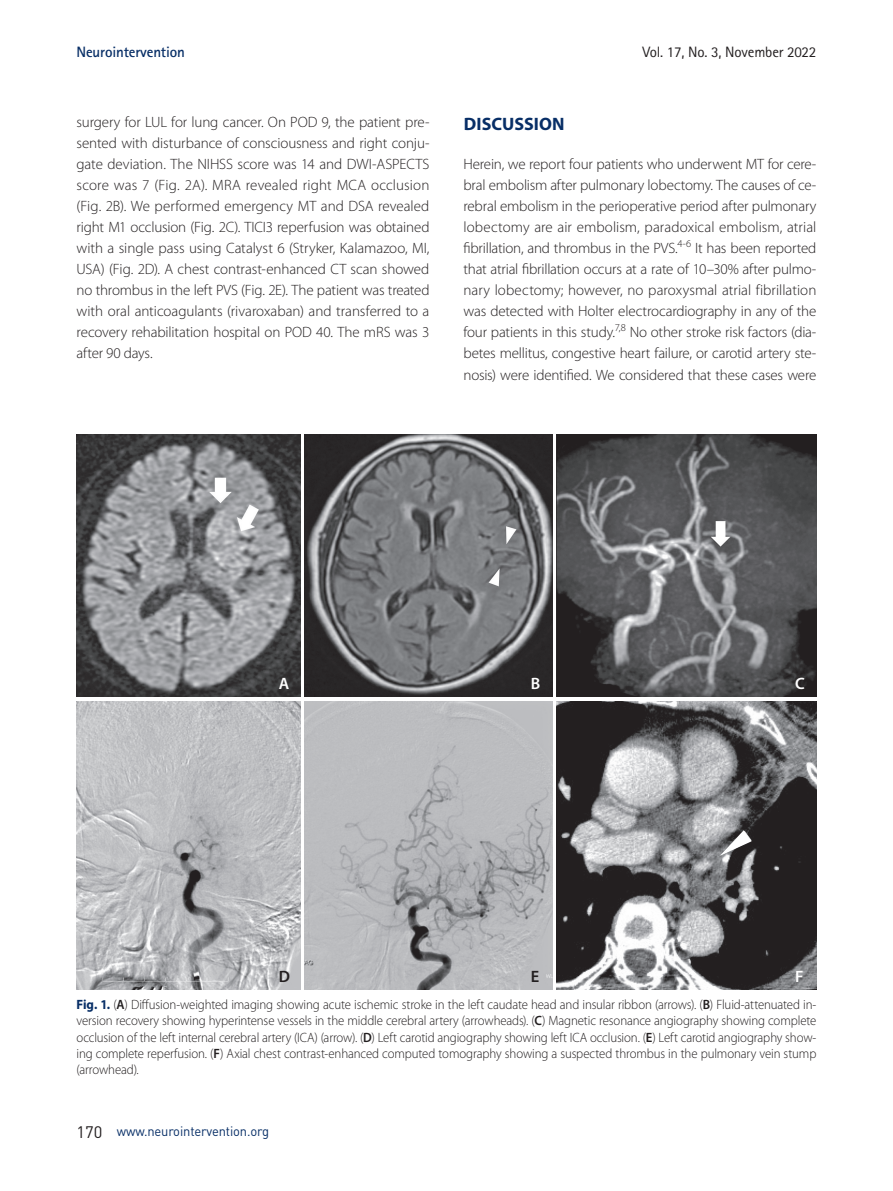
<style>
.page{position:relative;width:893px;height:1191px;background:#fff}
.page>*{position:absolute;margin:0;border:0;box-sizing:border-box;transform-origin:0 0}
.t1{font:700 18px "Myriad Pro";letter-spacing:.005em;color:#072e66}
.t2{font:600 16.5px "Myriad Pro";color:#fff}
.t3{font:16.5px "DIN Pro";color:#231f20}
.t4{font:600 16.5px "Myriad Pro";color:#231f20}
.t5{font:300 15px/21px "Myriad Pro";letter-spacing:-.01em;color:#231f20;text-align:justify}
.t6{font:15px "Rotis Sans Serif Std";letter-spacing:-.01em;color:#231f20}
.t7{font:700 15px "Rotis Sans Serif Std";letter-spacing:-.01em;color:#072e66}
.t8{font:300 13.5px/16.2px "Myriad Pro";letter-spacing:-.01em;color:#231f20;text-align:justify;scale:.95 1}
.t9{font:13.5px "DIN Pro";letter-spacing:-.01em;color:#072e66;scale:.96 1}
.s1{font-weight:700;color:#072e66}
.s2{font-weight:600}
</style>
<div class="page">
<img style="left:77px;top:434px;width:223px;height:262px">
<img style="left:77px;top:701px;width:223px;height:288px">
<img style="left:557px;top:434px;width:259px;height:262px">
<img style="left:557px;top:701px;width:259px;height:288px">
<img style="left:305px;top:434px;width:247px;height:262px">
<img style="left:305px;top:701px;width:247px;height:288px">
<svg style="left:720px;top:830px;width:32px;height:25px"></svg>
<p class="t7" style="left:77px;top:43px;width:110px">neurointervention</p>
<p class="t6" style="left:643px;top:43px;width:175px">Vol. 17, No. 3, November 2022</p>
<p class="t5" style="left:77px;top:112px;width:354px">surgery for LUL for lung cancer. On POD 9, the patient pre&shy;sented with disturbance of consciousness and right conju&shy;gate deviation. The NIHSS score was 14 and DWI-ASPECTS score was 7 (Fig. 2A). MRA revealed right MCA occlusion (Fig. 2B). We performed emergency MT and DSA revealed right M1 occlusion (Fig. 2C). TICI3 reperfusion was obtained with a single pass using Catalyst 6 (Stryker, Kalamazoo, MI, USA) (Fig. 2D). A chest contrast-enhanced CT scan showed no thrombus in the left PVS (Fig. 2E). The patient was treated with oral anticoagulants (rivaroxaban) and transferred to a recovery rehabilitation hospital on POD 40. The mRS was 3 after 90 days.</p>
<p class="t1" style="left:464px;top:112px;width:103px">DISCUSSION</p>
<p class="t5" style="left:463px;top:154px;width:354px">Herein, we report four patients who underwent MT for cere&shy;bral embolism after pulmonary lobectomy. The causes of ce&shy;rebral embolism in the perioperative period after pulmonary lobectomy are air embolism, paradoxical embolism, atrial fibrillation, and thrombus in the PVS.<sup>4-6</sup> It has been reported that atrial fibrillation occurs at a rate of 10–30% after pulmo&shy;nary lobectomy; however, no paroxysmal atrial fibrillation was detected with Holter electrocardiography in any of the four patients in this study.<sup>7,8</sup> No other stroke risk factors (dia&shy;betes mellitus, congestive heart failure, or carotid artery ste&shy;nosis) were identified. We considered that these cases were</p>
<p class="t2" style="left:279px;top:673px;width:12px">A</p>
<p class="t4" style="left:279px;top:966px;width:13px">D</p>
<p class="t2" style="left:531px;top:673px;width:11px">B</p>
<p class="t4" style="left:531px;top:966px;width:10px">E</p>
<p class="t2" style="left:795px;top:673px;width:11px">C</p>
<p class="t2" style="left:795px;top:966px;width:10px">F</p>
<p class="t8" style="left:77px;top:996px;width:780px"><span class="s1">Fig. 1.</span> (<span class="s2">A</span>) Diffusion-weighted imaging showing acute ischemic stroke in the left caudate head and insular ribbon (arrows). (<span class="s2">B</span>) Fluid-attenuated in&shy;version recovery showing hyperintense vessels in the middle cerebral artery (arrowheads). (<span class="s2">C</span>) Magnetic resonance angiography showing complete occlusion of the left internal cerebral artery (ICA) (arrow). (<span class="s2">D</span>) Left carotid angiography showing left ICA occlusion. (<span class="s2">E</span>) Left carotid angiography show&shy;ing complete reperfusion. (<span class="s2">F</span>) Axial chest contrast-enhanced computed tomography showing a suspected thrombus in the pulmonary vein stump (arrowhead).</p>
<p class="t3" style="left:77px;top:1120px;width:27px">170</p>
<p class="t9" style="left:117px;top:1122px;width:160px">www.neurointervention.org</p>
</div>
